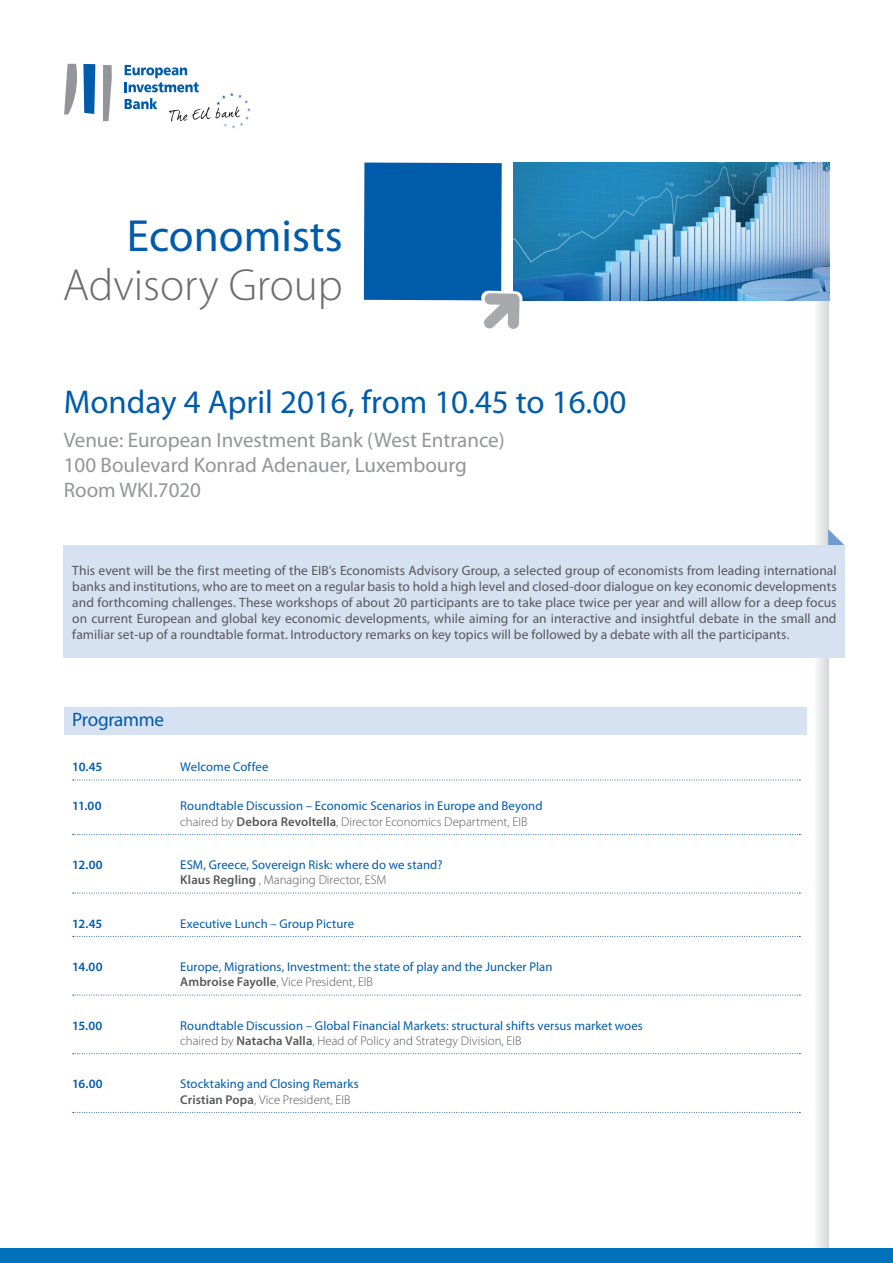
<style>
.page{position:relative;width:893px;height:1263px;background:#fff}
.page>*{position:absolute;margin:0;border:0;box-sizing:border-box;transform-origin:0 0}
.t1{font:300 45.15px "Myriad Pro";color:#6c6d70}
.t2{font:45.15px "Myriad Pro";color:#015bab}
.t3{font:33px "Myriad Pro";color:#015bab}
.t4{font:21px/25.2px "Myriad Pro";color:#939598}
.t5{font:19.5px "Myriad Pro";letter-spacing:-.02em;color:#015bab}
.t6{font:13.5px/16.2px "Myriad Pro";letter-spacing:.005em;color:#57585a;text-align:justify}
.t7{font:12.75px/15.3px "Myriad Pro";letter-spacing:.005em;color:#015bab}
.t8{font:600 12.75px "Myriad Pro";letter-spacing:-.02em;color:#015bab}
.s1{font-weight:300;color:#57585a}
.s2{font-weight:600;color:#57585a}
</style>
<div class="page">
<div style="left:64px;top:707px;width:742px;height:27px;background:#d6e1f2"></div>
<svg style="left:806px;top:300px;width:23px;height:949px"></svg>
<div style="left:0;top:1249px;width:893px;height:14px;background:#0072bc"></div>
<svg style="left:73px;top:780px;width:727px;height:1px"></svg>
<svg style="left:73px;top:834px;width:727px;height:1px"></svg>
<svg style="left:73px;top:893px;width:727px;height:1px"></svg>
<svg style="left:73px;top:936px;width:727px;height:1px"></svg>
<svg style="left:73px;top:995px;width:727px;height:1px"></svg>
<svg style="left:73px;top:1053px;width:727px;height:1px"></svg>
<svg style="left:73px;top:1112px;width:727px;height:1px"></svg>
<svg style="left:64px;top:64px;width:13px;height:51px"></svg>
<svg style="left:83px;top:64px;width:12px;height:50px"></svg>
<svg style="left:103px;top:65px;width:9px;height:56px"></svg>
<svg style="left:125px;top:65px;width:126px;height:64px"></svg>
<img style="left:522px;top:163px;width:307px;height:137px">
<svg style="left:364px;top:163px;width:158px;height:166px"></svg>
<svg style="left:828px;top:529px;width:17px;height:17px"></svg>
<div style="left:64px;top:546px;width:781px;height:112px;background:#d6e1f2"></div>
<h1 class="t2" style="left:127px;top:211px;width:217px">Economists</h1>
<h1 class="t1" style="left:63px;top:260px;width:282px">Advisory Group</h1>
<h2 class="t3" style="left:64px;top:384px;width:564px">Monday 4 April 2016, from 10.45 to 16.00</h2>
<h3 class="t4" style="left:64px;top:427px;width:442px">Venue: European Investment Bank (West Entrance)<br>100 Boulevard Konrad Adenauer, Luxembourg<br>Room WKI.7020</h3>
<p class="t6" style="left:72px;top:562px;width:766px">This event will be the first meeting of the EIB’s Economists Advisory Group, a selected group of economists from leading international banks and institutions, who are to meet on a regular basis to hold a high level and closed-door dialogue on key economic developments and forthcoming challenges. These workshops of about 20 participants are to take place twice per year and will allow for a deep focus on current European and global key economic developments, while aiming for an interactive and insightful debate in the small and familiar set-up of a roundtable format. Introductory remarks on key topics will be followed by a debate with all the participants.</p>
<h3 class="t5" style="left:72px;top:709px;width:93px">Programme</h3>
<p class="t8" style="left:72px;top:760px;width:32px">10.45</p>
<p class="t7" style="left:180px;top:759px;width:90px">Welcome Coffee</p>
<p class="t8" style="left:72px;top:799px;width:31px">11.00</p>
<p class="t7" style="left:180px;top:798px;width:364px">Roundtable Discussion – Economic Scenarios in Europe and Beyond <span class="s1">chaired by</span> <span class="s2">Debora Revoltella</span><span class="s1">, Director Economics Department, EIB</span></p>
<p class="t8" style="left:72px;top:857px;width:32px">12.00</p>
<p class="t7" style="left:180px;top:857px;width:264px">ESM, Greece, Sovereign Risk: where do we stand?<br><span class="s2">Klaus Regling</span> <span class="s1">, Managing Director, ESM</span></p>
<p class="t8" style="left:72px;top:916px;width:32px">12.45</p>
<p class="t7" style="left:180px;top:916px;width:175px">Executive Lunch – Group Picture</p>
<p class="t8" style="left:72px;top:959px;width:32px">14.00</p>
<p class="t7" style="left:180px;top:959px;width:374px">Europe, Migrations, Investment: the state of play and the Juncker Plan<br><span class="s2">Ambroise Fayolle</span><span class="s1">, Vice President, EIB</span></p>
<p class="t8" style="left:72px;top:1018px;width:32px">15.00</p>
<p class="t7" style="left:180px;top:1018px;width:464px">Roundtable Discussion – Global Financial Markets: structural shifts versus market woes <span class="s1">chaired by</span> <span class="s2">Natacha Valla</span><span class="s1">, Head of Policy and Strategy Division, EIB</span></p>
<p class="t8" style="left:72px;top:1077px;width:32px">16.00</p>
<p class="t7" style="left:180px;top:1076px;width:180px">Stocktaking and Closing Remarks<br><span class="s2">Cristian Popa</span><span class="s1">, Vice President, EIB</span></p>
</div>
